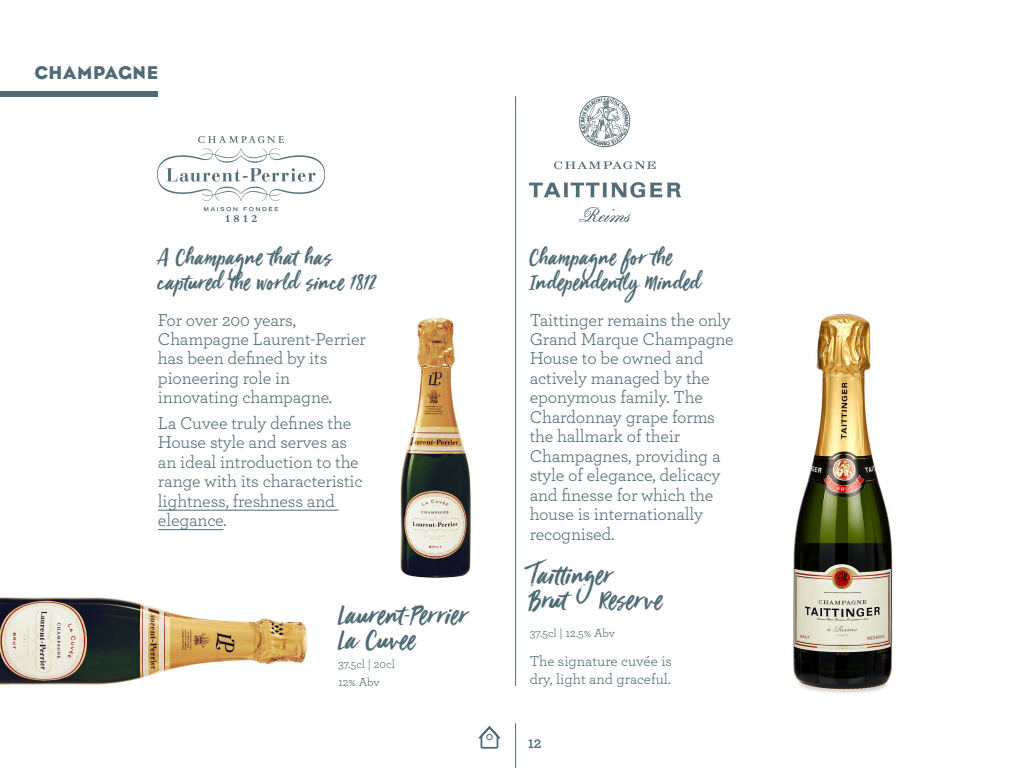
<style>
.page{position:relative;width:1024px;height:768px;background:#fff}
.page>*{position:absolute;margin:0;border:0;box-sizing:border-box;transform-origin:0 0}
.t1{font:30px/25px "Viva Beautiful Pro";letter-spacing:.02em;color:#4f6c75}
.t2{font:25px/25px "Viva Beautiful Pro";letter-spacing:.02em;color:#4f6c75}
.t3{font:18.9px "Eagle";letter-spacing:.035em;color:#4f6c75}
.t4{font:18px/19.5px "Archer";letter-spacing:-.01em;color:#4f6c75}
.t5{font:15px/18px "Archer";color:#4f6c75}
.t6{font:700 13px "Archer";color:#4f6c75}
.t7{font:12px/17.5px "Archer";color:#4f6c75}
</style>
<div class="page">
<div style="left:0;top:91px;width:158px;height:5px;background:#4f6c75"></div>
<hr style="left:515px;top:96px;width:1px;height:590px;background:#4f6c75">
<img style="left:530px;top:97px;width:151px;height:124px">
<hr style="left:158px;top:510px;width:181px;height:1px;background:#4f6c75">
<hr style="left:158px;top:529px;width:66px;height:1px;background:#4f6c75">
<img style="left:793px;top:313px;width:100px;height:380px">
<img style="left:158px;top:137px;width:167px;height:84px">
<img style="left:0;top:597px;width:307px;height:87px">
<img style="left:400px;top:317px;width:71px;height:261px">
<svg style="left:479px;top:726px;width:21px;height:23px"></svg>
<hr style="left:515px;top:723px;width:1px;height:45px;background:#4f6c75">
<p class="t3" style="left:34px;top:62px;width:125px">CHAMPAGNE</p>
<h2 class="t2" style="left:158px;top:243px;width:220px">A Champagne that has captured the world since 1812</h2>
<p class="t4" style="left:158px;top:309px;width:209px">For over 200 years,<br>Champagne Laurent-Perrier has been defined by its pioneering role in innovating champagne.</p>
<p class="t4" style="left:158px;top:412px;width:206px">La Cuvee truly defines the<br>House style and serves as an ideal introduction to the range with its characteristic lightness, freshness and elegance.</p>
<h1 class="t1" style="left:338px;top:600px;width:130px">Laurent-Perrier<br>La Cuvee</h1>
<p class="t7" style="left:338px;top:655px;width:58px">37.5cl | 20cl<br>12% Abv</p>
<h2 class="t2" style="left:530px;top:243px;width:173px">Champagne for the<br>Independently Minded</h2>
<p class="t4" style="left:530px;top:309px;width:206px">Taittinger remains the only<br>Grand Marque Champagne<br>House to be owned and actively managed by the eponymous family. The<br>Chardonnay grape forms the hallmark of their<br>Champagnes, providing a style of elegance, delicacy and finesse for which the house is internationally recognised.</p>
<h1 class="t1" style="left:530px;top:560px;width:134px">Taittinger<br>Brut Reserve</h1>
<p class="t7" style="left:530px;top:623px;width:87px">37.5cl | 12.5% Abv</p>
<p class="t5" style="left:530px;top:651px;width:144px">The signature cuvée is dry, light and graceful.</p>
<p class="t6" style="left:528px;top:734px;width:15px">12</p>
</div>
